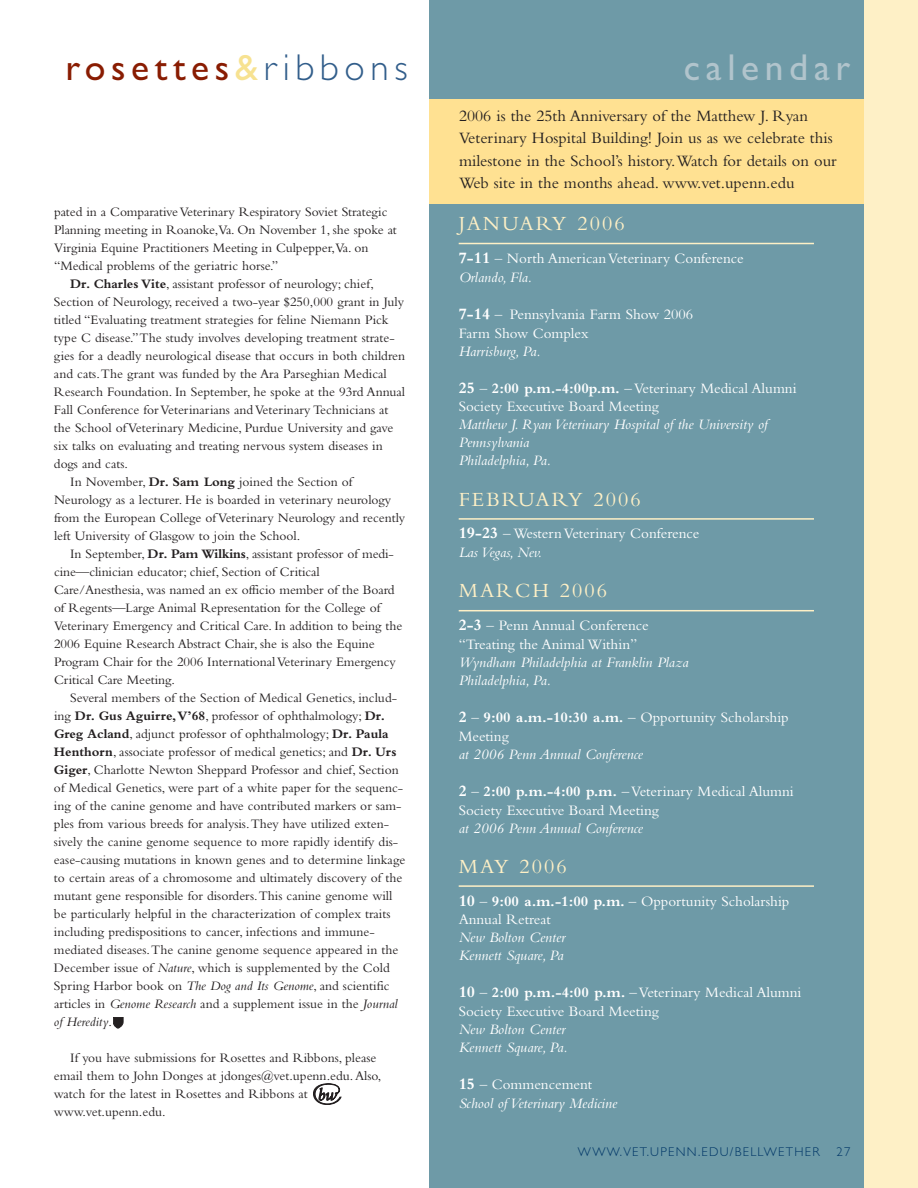
<style>
.page{position:relative;width:918px;height:1188px;background:#fff}
.page>*{position:absolute;margin:0;border:0;box-sizing:border-box;transform-origin:0 0}
.t1{font:37.5px "Gill Sans";letter-spacing:.15em;color:#891c02}
.t2{font:37.5px "Gill Sans";letter-spacing:.15em;color:#b1c4cc}
.t3{font:21px "Bembo";letter-spacing:.1em;color:#fef0c6}
.t4{font:16.5px/22.5px "Bembo";color:#231f20}
.t5{font:15px/18.5px "Bembo";color:#fff}
.t6{font:italic 15px/18.1px "Bembo";color:#fff}
.t7{font:13.5px/18px "Bembo";color:#231f20}
.t8{font:italic 13.5px "Bembo";color:#231f20}
.t9{font:300 12.75px "Gill Sans";letter-spacing:.1em;color:#003667}
.s1{color:#f7e291}
.s2{font-weight:300;color:#325e8b}
.s3{font-weight:700}
.s4{font-style:italic}
.s5{font-style:normal}
.s6{font-weight:700;font-size:16.5px}
.s7{font-weight:700;font-style:normal;font-size:16.5px}
.s8{font-weight:700;font-style:normal}
</style>
<div class="page">
<div style="left:429px;top:0;width:476px;height:1188px;background:#6e9aa7"></div>
<div style="left:429px;top:99px;width:454px;height:105px;background:#ffe192"></div>
<hr style="left:459px;top:243px;width:355px;height:1px;background:#fef0c6">
<hr style="left:459px;top:518px;width:355px;height:2px;background:#fef0c6">
<hr style="left:459px;top:610px;width:355px;height:1px;background:#fef0c6">
<hr style="left:459px;top:885px;width:355px;height:2px;background:#fef0c6">
<div style="left:864px;top:0;width:54px;height:1188px;background:#fef0c6"></div>
<svg style="left:113px;top:1017px;width:10px;height:11px"></svg>
<svg style="left:313px;top:1084px;width:28px;height:21px"></svg>
<p class="t1" style="left:65px;top:45px;width:344px">rosettes<span class="s1">&amp;</span><span class="s2">ribbons</span></p>
<p class="t7" style="left:54px;top:204px;width:335px">pated in a Comparative Veterinary Respiratory Soviet Strategic</p>
<p class="t7" style="left:54px;top:222px;width:344px">Planning meeting in Roanoke,Va. On November 1, she spoke at</p>
<p class="t7" style="left:54px;top:240px;width:316px">Virginia Equine Practitioners Meeting in Culpepper,Va. on</p>
<p class="t7" style="left:54px;top:258px;width:226px">“Medical problems of the geriatric horse.”</p>
<p class="t7" style="left:70px;top:276px;width:305px"><span class="s3">Dr. Charles Vite</span>, assistant professor of neurology; chief,</p>
<p class="t7" style="left:54px;top:294px;width:352px">Section of Neurology, received a two-year $250,000 grant in July</p>
<p class="t7" style="left:54px;top:312px;width:336px">titled “Evaluating treatment strategies for feline Niemann Pick</p>
<p class="t7" style="left:54px;top:330px;width:342px">type C disease.”The study involves developing treatment strate-</p>
<p class="t7" style="left:54px;top:348px;width:353px">gies for a deadly neurological disease that occurs in both children</p>
<p class="t7" style="left:54px;top:366px;width:334px">and cats.The grant was funded by the Ara Parseghian Medical</p>
<p class="t7" style="left:54px;top:384px;width:353px">Research Foundation. In September, he spoke at the 93rd Annual</p>
<p class="t7" style="left:54px;top:402px;width:336px">Fall Conference for Veterinarians and Veterinary Technicians at</p>
<p class="t7" style="left:54px;top:420px;width:341px">the School of Veterinary Medicine, Purdue University and gave</p>
<p class="t7" style="left:54px;top:438px;width:330px">six talks on evaluating and treating nervous system diseases in</p>
<p class="t7" style="left:54px;top:456px;width:75px">dogs and cats.</p>
<p class="t7" style="left:70px;top:474px;width:284px">In November, <span class="s3">Dr. Sam Long</span> joined the Section of</p>
<p class="t7" style="left:54px;top:492px;width:339px">Neurology as a lecturer. He is boarded in veterinary neurology</p>
<p class="t7" style="left:54px;top:510px;width:353px">from the European College of Veterinary Neurology and recently</p>
<p class="t7" style="left:54px;top:528px;width:248px">left University of Glasgow to join the School.</p>
<p class="t7" style="left:70px;top:546px;width:325px">In September, <span class="s3">Dr. Pam Wilkins</span>, assistant professor of medi-</p>
<p class="t7" style="left:54px;top:564px;width:267px">cine—clinician educator; chief, Section of Critical</p>
<p class="t7" style="left:54px;top:582px;width:342px">Care/Anesthesia, was named an ex officio member of the Board</p>
<p class="t7" style="left:54px;top:600px;width:328px">of Regents—Large Animal Representation for the College of</p>
<p class="t7" style="left:54px;top:618px;width:350px">Veterinary Emergency and Critical Care. In addition to being the</p>
<p class="t7" style="left:54px;top:636px;width:322px">2006 Equine Research Abstract Chair, she is also the Equine</p>
<p class="t7" style="left:54px;top:654px;width:343px">Program Chair for the 2006 International Veterinary Emergency</p>
<p class="t7" style="left:54px;top:672px;width:122px">Critical Care Meeting.</p>
<p class="t7" style="left:70px;top:690px;width:328px">Several members of the Section of Medical Genetics, includ-</p>
<p class="t7" style="left:54px;top:708px;width:332px">ing <span class="s3">Dr. Gus Aguirre,V’68</span>, professor of ophthalmology; <span class="s3">Dr.</span></p>
<p class="t7" style="left:54px;top:726px;width:336px"><span class="s3">Greg Acland</span>, adjunct professor of ophthalmology; <span class="s3">Dr. Paula</span></p>
<p class="t7" style="left:54px;top:744px;width:344px"><span class="s3">Henthorn</span>, associate professor of medical genetics; and <span class="s3">Dr. Urs</span></p>
<p class="t7" style="left:54px;top:762px;width:346px"><span class="s3">Giger</span>, Charlotte Newton Sheppard Professor and chief, Section</p>
<p class="t7" style="left:54px;top:780px;width:351px">of Medical Genetics, were part of a white paper for the sequenc-</p>
<p class="t7" style="left:54px;top:798px;width:349px">ing of the canine genome and have contributed markers or sam-</p>
<p class="t7" style="left:54px;top:816px;width:337px">ples from various breeds for analysis.They have utilized exten-</p>
<p class="t7" style="left:54px;top:834px;width:346px">sively the canine genome sequence to more rapidly identify dis-</p>
<p class="t7" style="left:54px;top:852px;width:353px">ease-causing mutations in known genes and to determine linkage</p>
<p class="t7" style="left:54px;top:870px;width:350px">to certain areas of a chromosome and ultimately discovery of the</p>
<p class="t7" style="left:54px;top:888px;width:340px">mutant gene responsible for disorders.This canine genome will</p>
<p class="t7" style="left:54px;top:906px;width:338px">be particularly helpful in the characterization of complex traits</p>
<p class="t7" style="left:54px;top:924px;width:322px">including predispositions to cancer, infections and immune-</p>
<p class="t7" style="left:54px;top:942px;width:346px">mediated diseases.The canine genome sequence appeared in the</p>
<p class="t7" style="left:54px;top:960px;width:337px">December issue of <span class="s4">Nature</span>, which is supplemented by the Cold</p>
<p class="t7" style="left:54px;top:978px;width:337px">Spring Harbor book on <span class="s4">The Dog and Its Genome</span>, and scientific</p>
<p class="t7" style="left:54px;top:996px;width:345px">articles in <span class="s4">Genome Research</span> and a supplement issue in the <span class="s4">Journal</span></p>
<p class="t8" style="left:54px;top:1017px;width:59px">of Heredity<span class="s5">.</span></p>
<p class="t7" style="left:54px;top:1050px;width:329px;text-indent:16px">If you have submissions for Rosettes and Ribbons, please email them to John Donges at jdonges@vet.upenn.edu.Also, watch for the latest in Rosettes and Ribbons at www.vet.upenn.edu.</p>
<p class="t2" style="left:684px;top:45px;width:168px">calendar</p>
<p class="t4" style="left:459px;top:106px;width:379px">2006 is the 25th Anniversary of the Matthew J. Ryan Veterinary Hospital Building! Join us as we celebrate this milestone in the School’s history.Watch for details on our Web site in the months ahead. www.vet.upenn.edu</p>
<p class="t3" style="left:459px;top:216px;width:168px">JANUARY 2006</p>
<p class="t5" style="left:459px;top:251px;width:287px"><span class="s6">7-11</span> – North American Veterinary Conference<br><span class="s4">Orlando, Fla.</span></p>
<p class="t5" style="left:459px;top:306px;width:236px"><span class="s6">7-14</span> – Pennsylvania Farm Show 2006<br>Farm Show Complex<br><span class="s4">Harrisburg, Pa.</span></p>
<p class="t6" style="left:459px;top:380px;width:339px"><span class="s7">25</span> <span class="s5">–</span> <span class="s8">2:00 p.m.-4:00p.m.</span> <span class="s5">– Veterinary Medical Alumni Society Executive Board Meeting<br></span>Matthew J. Ryan Veterinary Hospital of the University of Pennsylvania<br>Philadelphia, Pa.</p>
<p class="t3" style="left:459px;top:492px;width:184px">FEBRUARY 2006</p>
<p class="t5" style="left:459px;top:526px;width:242px"><span class="s6">19-23</span> – Western Veterinary Conference<br><span class="s4">Las Vegas, Nev.</span></p>
<p class="t3" style="left:459px;top:583px;width:150px">MARCH 2006</p>
<p class="t6" style="left:459px;top:618px;width:231px"><span class="s7">2-3</span> <span class="s5">– Penn Annual Conference “Treating the Animal Within”<br></span>Wyndham Philadelphia at Franklin Plaza<br>Philadelphia, Pa.</p>
<p class="t5" style="left:459px;top:710px;width:332px"><span class="s6">2</span> – <span class="s3">9:00 a.m.-10:30 a.m.</span> – Opportunity Scholarship<br>Meeting<br><span class="s4">at 2006 Penn Annual Conference</span></p>
<p class="t5" style="left:459px;top:783px;width:337px"><span class="s6">2</span> – <span class="s3">2:00 p.m.-4:00 p.m.</span> – Veterinary Medical Alumni<br>Society Executive Board Meeting<br><span class="s4">at 2006 Penn Annual Conference</span></p>
<p class="t3" style="left:459px;top:859px;width:110px">MAY 2006</p>
<p class="t5" style="left:459px;top:893px;width:332px"><span class="s6">10</span> – <span class="s3">9:00 a.m.-1:00 p.m.</span> – Opportunity Scholarship<br>Annual Retreat<br><span class="s4">New Bolton Center<br>Kennett Square, Pa</span></p>
<p class="t5" style="left:459px;top:985px;width:344px"><span class="s6">10</span> – <span class="s3">2:00 p.m.-4:00 p.m.</span> – Veterinary Medical Alumni<br>Society Executive Board Meeting<br><span class="s4">New Bolton Center<br>Kennett Square, Pa.</span></p>
<p class="t6" style="left:459px;top:1077px;width:160px;line-height:18.8px"><span class="s7">15</span> <span class="s5">– Commencement<br></span>School of Veterinary Medicine</p>
<p class="t9" style="left:578px;top:1144px;width:243px">WWW.VET.UPENN.EDU/BELLWETHER</p>
<p class="t9" style="left:836px;top:1144px;width:16px">27</p>
</div>
